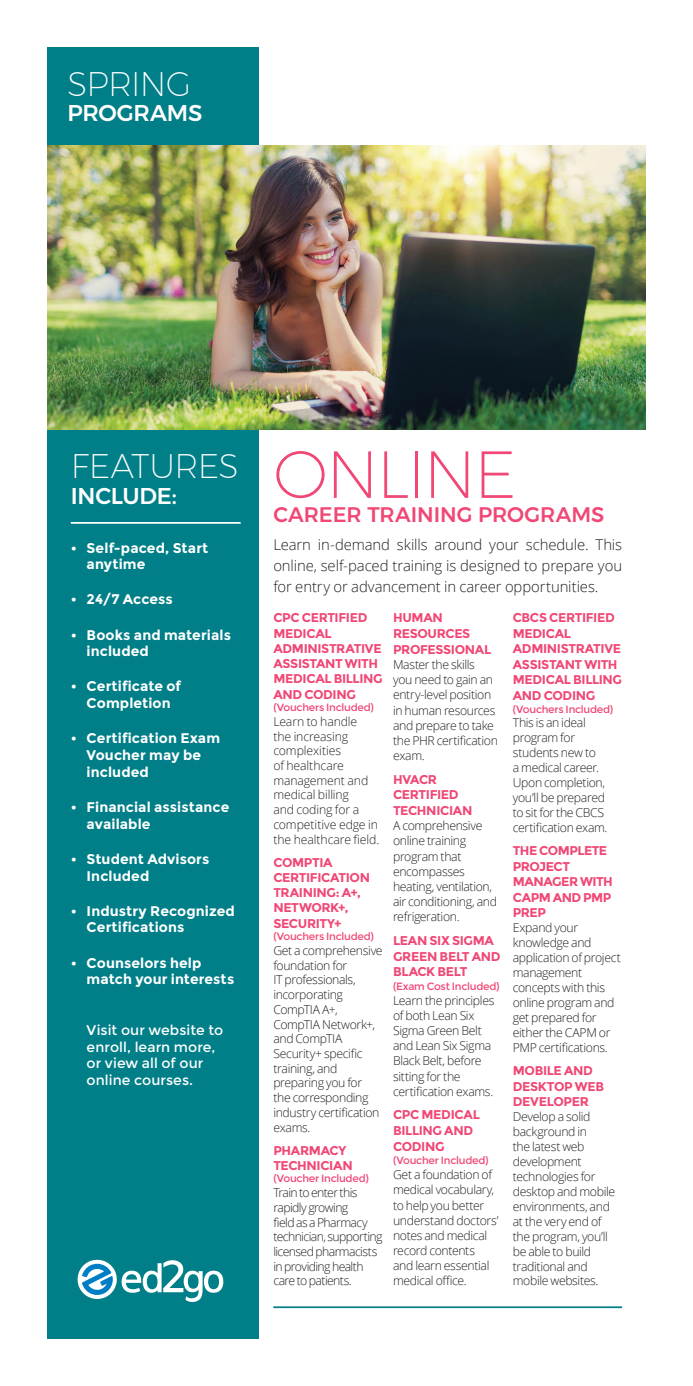
<style>
.page{position:relative;width:693px;height:1386px;background:#fff}
.page>*{position:absolute;margin:0;border:0;box-sizing:border-box;transform-origin:0 0}
.t1{font:200 66.5px "Montserrat";letter-spacing:-.04em;color:#f04775}
.Features_-_Heading{font:200 33.25px "Montserrat";letter-spacing:-.015em;color:#fff}
.Season_Programs_-_He{font:200 33.25px "Montserrat";letter-spacing:-.025em;color:#fff}
.Features_-_Subheadin{font:500 22.75px "Montserrat";letter-spacing:-.01em;color:#fff}
.Season_Programs_-_Su{font:500 22.75px "Montserrat";letter-spacing:-.01em;color:#fff}
.t2{font:500 21px "Montserrat";color:#f04775}
.t3{font:300 14.88px/21px "Open Sans";letter-spacing:-.005em;color:#231f20;text-align:justify}
.Bulleted_List{font:700 14px/16.8px "Montserrat";letter-spacing:.005em;color:#fff}
.Bulleted_List-2{font:14px/16.8px "Montserrat";letter-spacing:.005em;color:#fff}
.Course_Heading{font:700 12.6px/15.4px "Montserrat";letter-spacing:-.025em;color:#f04775}
.Course_Descriptions{font:300 12.25px/14.9px "Open Sans";letter-spacing:-.03em;color:#231f20}
.Course_Descriptions-2{font:300 12.25px/14.7px "Open Sans";letter-spacing:-.01em;color:#231f20}
.Course_Descriptions-3{font:300 12.25px/14.7px "Open Sans";letter-spacing:-.05em;color:#231f20}
.Course_Note{font:10.5px "Montserrat";letter-spacing:-.025em;color:#f04775}
</style>
<div class="page">
<div style="left:47px;top:47px;width:211px;height:1292px;background:#007f88"></div>
<hr style="left:273px;top:1306px;width:349px;height:2px;background:#007f88">
<hr style="left:71px;top:522px;width:170px;height:2px;background:#fff">
<svg style="left:77px;top:1259px;width:146px;height:43px"></svg>
<img style="left:47px;top:146px;width:599px;height:284px">
<p class="Season_Programs_-_He" style="left:67px;top:60px;width:125px">SPRING</p>
<p class="Season_Programs_-_Su" style="left:67px;top:95px;width:137px">PROGRAMS</p>
<p class="Features_-_Heading" style="left:71px;top:442px;width:169px">FEATURES</p>
<p class="Features_-_Subheadin" style="left:71px;top:478px;width:108px">INCLUDE:</p>
<p class="Bulleted_List" style="left:87px;top:539px;width:123px;text-indent:-16px">• Self-paced, Start anytime</p>
<p class="Bulleted_List" style="left:71px;top:591px;width:103px">• 24/7 Access</p>
<p class="Bulleted_List" style="left:87px;top:626px;width:146px;text-indent:-16px">• Books and materials included</p>
<p class="Bulleted_List" style="left:71px;top:678px;width:112px;text-align:center">• Certificate of<br>Completion</p>
<p class="Bulleted_List" style="left:87px;top:730px;width:135px;text-indent:-16px">• Certification Exam<br>Voucher may be included</p>
<p class="Bulleted_List" style="left:87px;top:799px;width:144px;text-indent:-16px">• Financial assistance available</p>
<p class="Bulleted_List" style="left:87px;top:850px;width:124px;text-indent:-16px">• Student Advisors<br>Included</p>
<p class="Bulleted_List" style="left:87px;top:902px;width:150px;text-indent:-16px">• Industry Recognized<br>Certifications</p>
<p class="Bulleted_List" style="left:87px;top:954px;width:149px;text-indent:-16px">• Counselors help match your interests</p>
<p class="Bulleted_List-2" style="left:87px;top:1022px;width:138px">Visit our website to enroll, learn more,</p>
<p class="Bulleted_List-2" style="left:87px;top:1055px;width:118px">or view all of our</p>
<p class="Bulleted_List-2" style="left:87px;top:1072px;width:108px">online courses.</p>
<p class="t1" style="left:273px;top:425px;width:245px">ONLINE</p>
<p class="t2" style="left:273px;top:498px;width:332px">CAREER TRAINING PROGRAMS</p>
<p class="t3" style="left:273px;top:534px;width:350px">Learn in-demand skills around your schedule. This online, self-paced training is designed to prepare you for entry or advancement in career opportunities.</p>
<p class="Course_Heading" style="left:273px;top:610px;width:111px">CPC CERTIFIED<br>MEDICAL<br>ADMINISTRATIVE<br>ASSISTANT WITH<br>MEDICAL BILLING<br>AND CODING</p>
<p class="Course_Note" style="left:273px;top:701px;width:102px">(Vouchers Included)</p>
<p class="Course_Descriptions-2" style="left:273px;top:714px;width:107px">Learn to handle<br>the increasing complexities<br>of healthcare management and medical billing<br>and coding for a competitive edge in the healthcare field.</p>
<p class="Course_Heading" style="left:273px;top:855px;width:98px">COMPTIA<br>CERTIFICATION<br>TRAINING: A+,<br>NETWORK+,<br>SECURITY+</p>
<p class="Course_Note" style="left:273px;top:930px;width:102px">(Vouchers Included)</p>
<p class="Course_Descriptions" style="left:273px;top:943px;width:111px">Get a comprehensive foundation for<br>IT professionals, incorporating<br>CompTIA A+,<br>CompTIA Network+, and CompTIA<br>Security+ specific training, and preparing you for the corresponding industry certification exams.</p>
<p class="Course_Heading" style="left:273px;top:1143px;width:81px">PHARMACY<br>TECHNICIAN</p>
<p class="Course_Note" style="left:273px;top:1173px;width:97px">(Voucher Included)</p>
<p class="Course_Descriptions-3" style="left:273px;top:1185px;width:111px">Train to enter this rapidly growing<br>field as a Pharmacy technician, supporting licensed pharmacists in providing health care to patients.</p>
<p class="Course_Heading" style="left:393px;top:610px;width:100px">HUMAN<br>RESOURCES<br>PROFESSIONAL</p>
<p class="Course_Descriptions" style="left:393px;top:657px;width:106px">Master the skills<br>you need to gain an entry-level position in human resources and prepare to take the PHR certification exam.</p>
<p class="Course_Heading" style="left:393px;top:771px;width:81px">HVACR<br>CERTIFIED<br>TECHNICIAN</p>
<p class="Course_Descriptions" style="left:393px;top:818px;width:106px">A comprehensive online training program that encompasses heating, ventilation, air conditioning, and refrigeration.</p>
<p class="Course_Heading" style="left:393px;top:933px;width:109px">LEAN SIX SIGMA<br>GREEN BELT AND<br>BLACK BELT</p>
<p class="Course_Note" style="left:393px;top:980px;width:108px">(Exam Cost Included)</p>
<p class="Course_Descriptions" style="left:393px;top:992px;width:103px">Learn the principles of both Lean Six<br>Sigma Green Belt and Lean Six Sigma<br>Black Belt, before sitting for the certification exams.</p>
<p class="Course_Heading" style="left:393px;top:1107px;width:88px">CPC MEDICAL<br>BILLING AND<br>CODING</p>
<p class="Course_Note" style="left:393px;top:1154px;width:97px">(Voucher Included)</p>
<p class="Course_Descriptions" style="left:393px;top:1167px;width:107px">Get a foundation of medical vocabulary, to help you better understand doctors’ notes and medical record contents<br>and learn essential medical office.</p>
<p class="Course_Heading" style="left:513px;top:610px;width:111px">CBCS CERTIFIED<br>MEDICAL<br>ADMINISTRATIVE<br>ASSISTANT WITH<br>MEDICAL BILLING<br>AND CODING</p>
<p class="Course_Note" style="left:513px;top:703px;width:102px">(Vouchers Included)</p>
<p class="Course_Descriptions" style="left:513px;top:715px;width:96px">This is an ideal program for students new to<br>a medical career.<br>Upon completion, you’ll be prepared to sit for the CBCS certification exam.</p>
<p class="Course_Heading" style="left:513px;top:843px;width:102px">THE COMPLETE<br>PROJECT<br>MANAGER WITH<br>CAPM AND PMP<br>PREP</p>
<p class="Course_Descriptions" style="left:513px;top:920px;width:109px">Expand your knowledge and application of project management concepts with this online program and get prepared for either the CAPM or<br>PMP certifications.</p>
<p class="Course_Heading" style="left:513px;top:1063px;width:93px">MOBILE AND<br>DESKTOP WEB<br>DEVELOPER</p>
<p class="Course_Descriptions" style="left:513px;top:1109px;width:104px">Develop a solid background in<br>the latest web development technologies for desktop and mobile environments, and at the very end of the program, you’ll be able to build traditional and mobile websites.</p>
</div>
